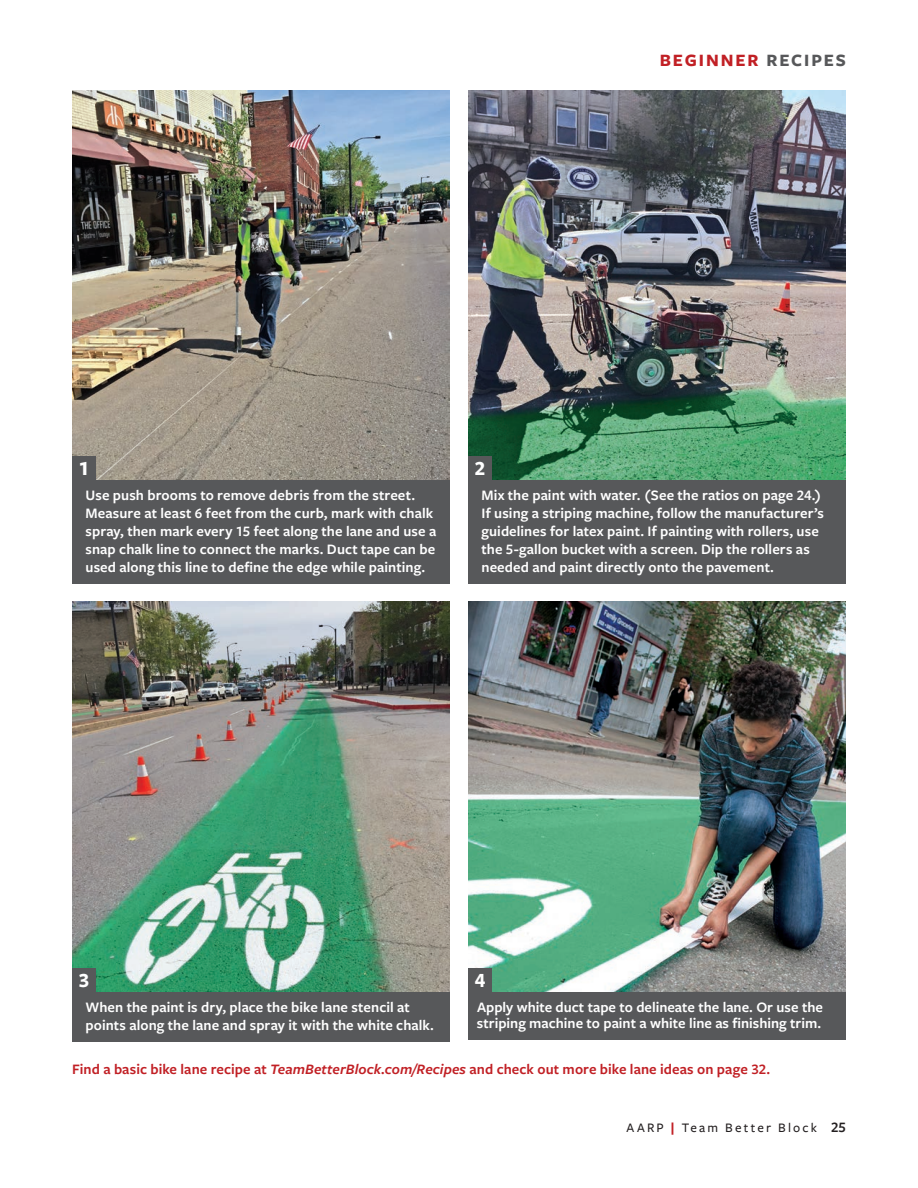
<style>
.page{position:relative;width:918px;height:1188px;background:#fff}
.page>*{position:absolute;margin:0;border:0;box-sizing:border-box;transform-origin:0 0}
.t1{font:700 21px "Freight Sans Pro";color:#fff}
.t2{font:700 18px "Freight Sans Pro";letter-spacing:.105em;color:#c12025}
.t3{font:600 15px/18px "Freight Sans Pro";letter-spacing:.005em;color:#fff}
.t4{font:600 15px "Freight Sans Pro";letter-spacing:.005em;color:#c12025}
.t5{font:500 13.5px "Freight Sans Pro";letter-spacing:.165em;color:#231f20}
.s1{color:#57585a}
.s2{font-style:italic}
.s3{font-weight:700;color:#c12025}
.s4{font-weight:600;font-size:15px}
</style>
<div class="page">
<img style="left:72px;top:90px;width:378px;height:390px">
<img style="left:468px;top:90px;width:378px;height:390px">
<div style="left:72px;top:480px;width:378px;height:104px;background:#57585a"></div>
<div style="left:72px;top:456px;width:24px;height:24px;background:#57585a"></div>
<div style="left:468px;top:456px;width:24px;height:24px;background:#57585a"></div>
<img style="left:72px;top:602px;width:378px;height:390px">
<div style="left:72px;top:992px;width:378px;height:50px;background:#57585a"></div>
<div style="left:72px;top:968px;width:24px;height:24px;background:#57585a"></div>
<div style="left:468px;top:480px;width:377px;height:104px;background:#57585a"></div>
<img style="left:468px;top:602px;width:378px;height:390px">
<div style="left:468px;top:968px;width:24px;height:24px;background:#57585a"></div>
<div style="left:468px;top:992px;width:378px;height:48px;background:#57585a"></div>
<h1 class="t1" style="left:79px;top:454px;width:12px">1</h1>
<h1 class="t1" style="left:475px;top:454px;width:12px">2</h1>
<p class="t2" style="left:660px;top:48px;width:188px">BEGINNER <span class="s1">RECIPES</span></p>
<p class="t3" style="left:86px;top:485px;width:352px">Use push brooms to remove debris from the street.<br>Measure at least 6 feet from the curb, mark with chalk spray, then mark every 15 feet along the lane and use a snap chalk line to connect the marks. Duct tape can be used along this line to define the edge while painting.</p>
<p class="t3" style="left:482px;top:485px;width:344px">Mix the paint with water. (See the ratios on page 24.)<br>If using a striping machine, follow the manufacturer’s guidelines for latex paint. If painting with rollers, use the 5-gallon bucket with a screen. Dip the rollers as needed and paint directly onto the pavement.</p>
<h1 class="t1" style="left:79px;top:966px;width:12px">3</h1>
<p class="t3" style="left:86px;top:997px;width:350px">When the paint is dry, place the bike lane stencil at points along the lane and spray it with the white chalk.</p>
<h1 class="t1" style="left:475px;top:966px;width:12px">4</h1>
<p class="t3" style="left:477px;top:998px;width:347px;line-height:16.5px">Apply white duct tape to delineate the lane. Or use the striping machine to paint a white line as finishing trim.</p>
<p class="t4" style="left:72px;top:1059px;width:700px">Find a basic bike lane recipe at <span class="s2">TeamBetterBlock.com/Recipes</span> and check out more bike lane ideas on page 32.</p>
<p class="t5" style="left:627px;top:1119px;width:221px">AARP <span class="s3">|</span> Team Better Block <span class="s4">25</span></p>
</div>
